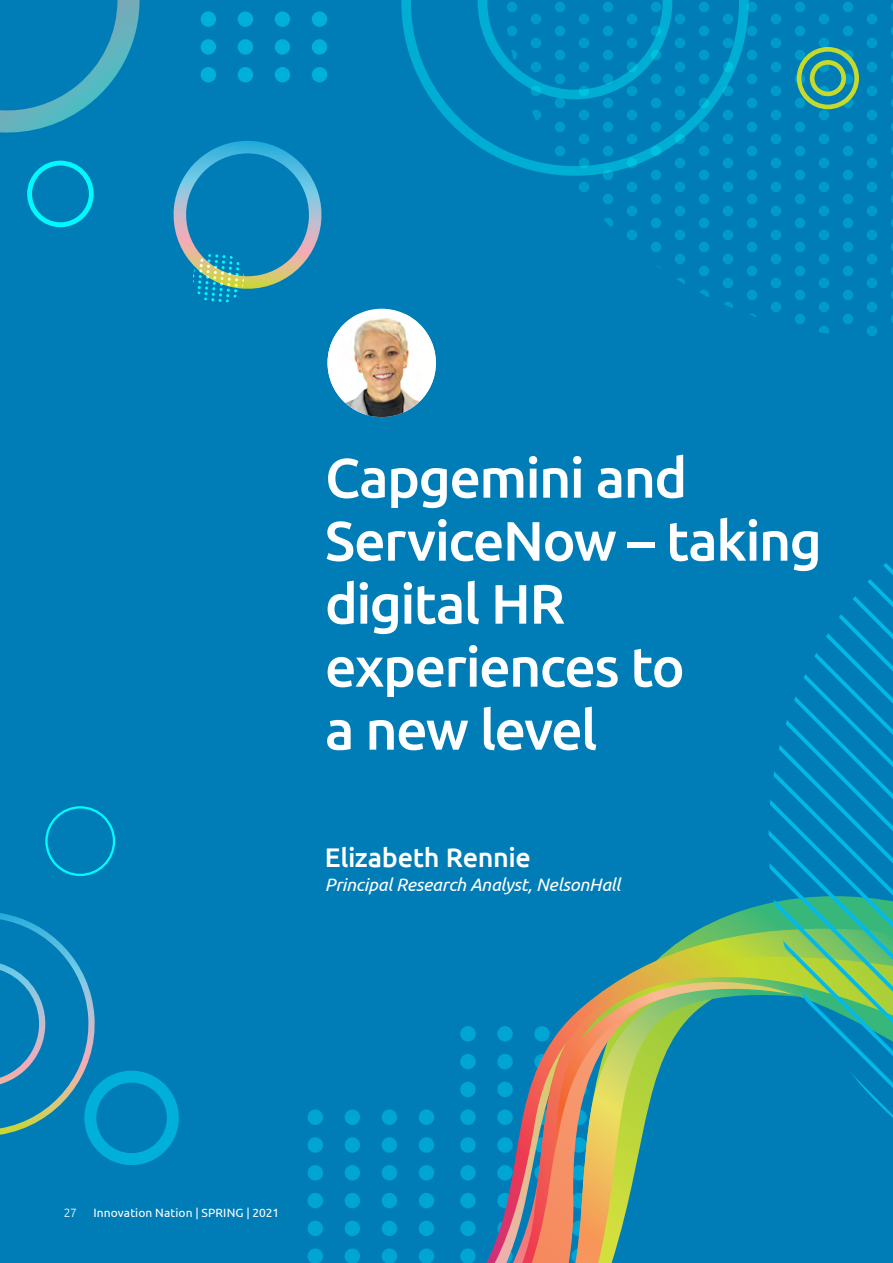
<style>
.page{position:relative;width:893px;height:1263px;background:#007db7}
.page>*{position:absolute;margin:0;border:0;box-sizing:border-box;transform-origin:0 0}
.t1{font:500 55.5px/63px "Ubuntu";letter-spacing:-.03em;color:#fff}
.t2{font:500 27px "Ubuntu";letter-spacing:-.015em;color:#fff}
.t3{font:italic 18px "Ubuntu";letter-spacing:-.01em;color:#fff}
.t4{font:12px "Ubuntu";letter-spacing:.01em;color:#fff}
.t5{font:300 12px "Ubuntu";color:#fff}
</style>
<div class="page">
<svg style="left:401px;top:0;width:100px;height:159px"></svg>
<svg style="left:501px;top:0;width:392px;height:336px"></svg>
<div style="left:201px;top:11px;width:15px;height:16px;background:#00afda;border-radius:50%"></div>
<div style="left:238px;top:11px;width:15px;height:16px;background:#00afda;border-radius:50%"></div>
<div style="left:275px;top:11px;width:15px;height:16px;background:#00afda;border-radius:50%"></div>
<div style="left:312px;top:11px;width:15px;height:16px;background:#00afda;border-radius:50%"></div>
<div style="left:201px;top:39px;width:15px;height:16px;background:#00afda;border-radius:50%"></div>
<div style="left:238px;top:39px;width:15px;height:16px;background:#00afda;border-radius:50%"></div>
<div style="left:275px;top:39px;width:15px;height:16px;background:#00afda;border-radius:50%"></div>
<div style="left:312px;top:39px;width:15px;height:16px;background:#00afda;border-radius:50%"></div>
<div style="left:201px;top:67px;width:15px;height:15px;background:#00afda;border-radius:50%"></div>
<div style="left:238px;top:67px;width:15px;height:15px;background:#00afda;border-radius:50%"></div>
<div style="left:275px;top:67px;width:15px;height:15px;background:#00afda;border-radius:50%"></div>
<div style="left:312px;top:67px;width:15px;height:15px;background:#00afda;border-radius:50%"></div>
<svg style="left:45px;top:806px;width:70px;height:70px"></svg>
<svg style="left:27px;top:161px;width:67px;height:66px"></svg>
<svg style="left:0;top:913px;width:179px;height:252px"></svg>
<div style="left:460px;top:1026px;width:16px;height:15px;background:#00a5d3;border-radius:50%"></div>
<div style="left:460px;top:1054px;width:16px;height:15px;background:#00a5d3;border-radius:50%"></div>
<div style="left:460px;top:1082px;width:16px;height:15px;background:#00a5d3;border-radius:50%"></div>
<svg style="left:460px;top:1109px;width:16px;height:16px"></svg>
<svg style="left:460px;top:1137px;width:16px;height:16px"></svg>
<div style="left:460px;top:1165px;width:16px;height:15px;background:#00a5d3;border-radius:50%"></div>
<div style="left:460px;top:1193px;width:16px;height:15px;background:#00a5d3;border-radius:50%"></div>
<div style="left:460px;top:1221px;width:16px;height:15px;background:#00a5d3;border-radius:50%"></div>
<svg style="left:460px;top:1248px;width:16px;height:15px"></svg>
<div style="left:308px;top:1109px;width:15px;height:16px;background:#00a5d3;border-radius:50%"></div>
<div style="left:345px;top:1109px;width:15px;height:16px;background:#00a5d3;border-radius:50%"></div>
<div style="left:382px;top:1109px;width:15px;height:16px;background:#00a5d3;border-radius:50%"></div>
<div style="left:419px;top:1109px;width:15px;height:16px;background:#00a5d3;border-radius:50%"></div>
<div style="left:308px;top:1137px;width:15px;height:16px;background:#00a5d3;border-radius:50%"></div>
<div style="left:345px;top:1137px;width:15px;height:16px;background:#00a5d3;border-radius:50%"></div>
<div style="left:382px;top:1137px;width:15px;height:16px;background:#00a5d3;border-radius:50%"></div>
<div style="left:419px;top:1137px;width:15px;height:16px;background:#00a5d3;border-radius:50%"></div>
<div style="left:308px;top:1165px;width:15px;height:15px;background:#00a5d3;border-radius:50%"></div>
<div style="left:345px;top:1165px;width:15px;height:15px;background:#00a5d3;border-radius:50%"></div>
<div style="left:382px;top:1165px;width:15px;height:15px;background:#00a5d3;border-radius:50%"></div>
<div style="left:419px;top:1165px;width:15px;height:15px;background:#00a5d3;border-radius:50%"></div>
<div style="left:308px;top:1193px;width:15px;height:15px;background:#00a5d3;border-radius:50%"></div>
<div style="left:345px;top:1193px;width:15px;height:15px;background:#00a5d3;border-radius:50%"></div>
<div style="left:382px;top:1193px;width:15px;height:15px;background:#00a5d3;border-radius:50%"></div>
<div style="left:419px;top:1193px;width:15px;height:15px;background:#00a5d3;border-radius:50%"></div>
<div style="left:308px;top:1221px;width:15px;height:15px;background:#00a5d3;border-radius:50%"></div>
<div style="left:345px;top:1221px;width:15px;height:15px;background:#00a5d3;border-radius:50%"></div>
<div style="left:382px;top:1221px;width:15px;height:15px;background:#00a5d3;border-radius:50%"></div>
<div style="left:419px;top:1221px;width:15px;height:15px;background:#00a5d3;border-radius:50%"></div>
<svg style="left:308px;top:1248px;width:15px;height:15px"></svg>
<svg style="left:345px;top:1248px;width:15px;height:15px"></svg>
<svg style="left:382px;top:1248px;width:15px;height:15px"></svg>
<svg style="left:419px;top:1248px;width:15px;height:15px"></svg>
<svg style="left:795px;top:45px;width:65px;height:66px"></svg>
<svg style="left:493px;top:563px;width:400px;height:700px"></svg>
<svg style="left:0;top:0;width:140px;height:133px"></svg>
<svg style="left:173px;top:141px;width:149px;height:162px"></svg>
<img style="left:327px;top:315px;width:109px;height:102px">
<p class="t1" style="left:325px;top:444px;width:499px">Capgemini and<br>ServiceNow – taking digital HR experiences to<br>a new level</p>
<p class="t2" style="left:325px;top:840px;width:207px">Elizabeth Rennie</p>
<p class="t3" style="left:325px;top:873px;width:297px">Principal Research Analyst, NelsonHall</p>
<p class="t5" style="left:64px;top:1205px;width:15px">27</p>
<p class="t4" style="left:94px;top:1205px;width:187px">Innovation Nation | SPRING | 2021</p>
</div>
